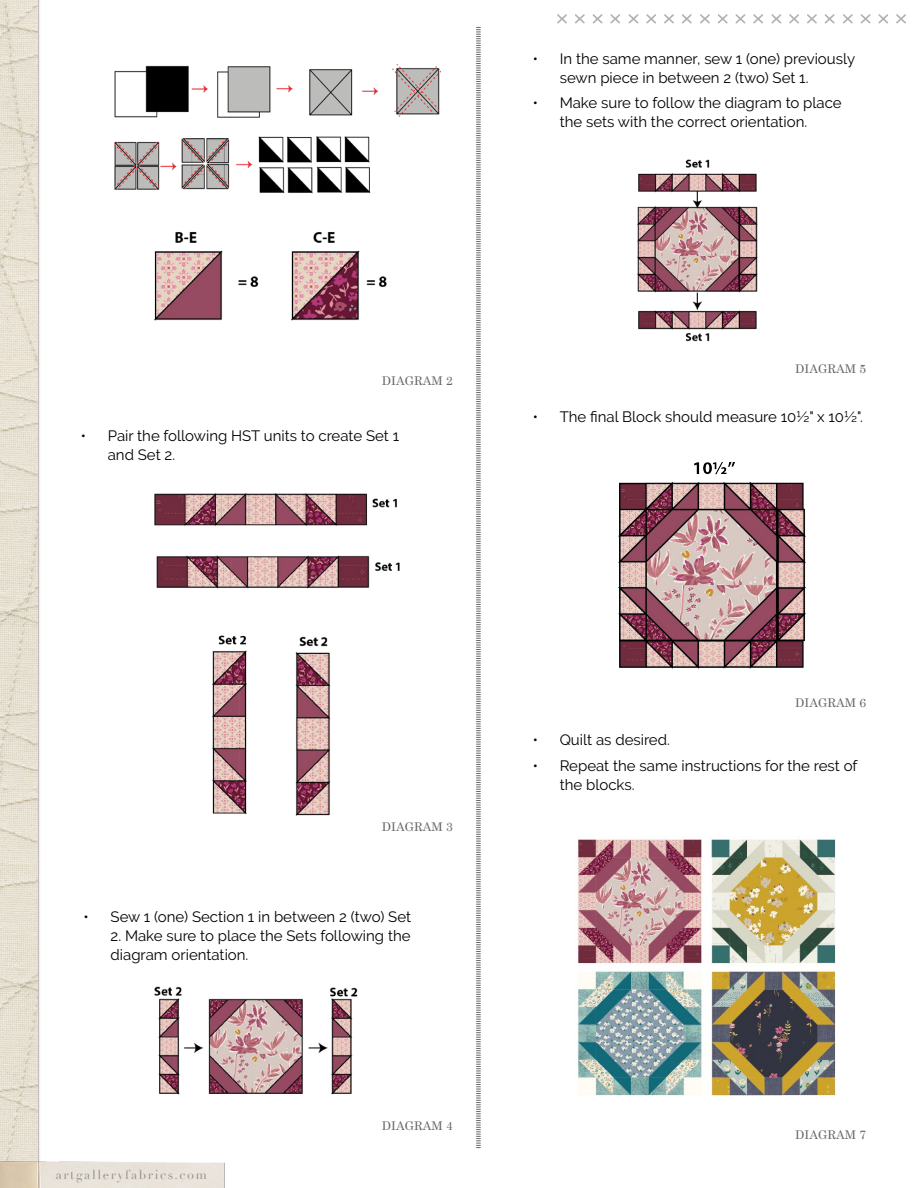
<style>
.page{position:relative;width:918px;height:1188px;background:#fff}
.page>*{position:absolute;margin:0;border:0;box-sizing:border-box;transform-origin:0 0}
.t1{font:15px/18.9px "Raleway";color:#000}
.t2{font:12.75px "Didot";letter-spacing:.125em;color:#939494}
.t3{font:12px "Century Schoolbook";color:#636466}
</style>
<div class="page">
<img style="left:0;top:0;width:40px;height:1154px">
<img style="left:0;top:1154px;width:225px;height:34px">
<svg style="left:557px;top:14px;width:349px;height:10px"></svg>
<svg style="left:476px;top:27px;width:5px;height:1121px"></svg>
<img style="left:114px;top:64px;width:327px;height:130px">
<img style="left:154px;top:232px;width:233px;height:89px">
<img style="left:154px;top:493px;width:246px;height:96px">
<img style="left:212px;top:635px;width:119px;height:181px">
<img style="left:154px;top:986px;width:204px;height:109px">
<img style="left:577px;top:839px;width:259px;height:257px">
<img style="left:637px;top:159px;width:121px;height:183px">
<img style="left:618px;top:462px;width:188px;height:207px">
<p class="t1" style="left:560px;top:49px;width:297px;text-indent:-27px">• In the same manner, sew 1 (one) previously sewn piece in between 2 (two) Set 1.</p>
<p class="t1" style="left:533px;top:94px;width:311px;text-align:center">• Make sure to follow the diagram to place the sets with the correct orientation.</p>
<p class="t3" style="left:382px;top:370px;width:72px">DIAGRAM 2</p>
<p class="t1" style="left:108px;top:426px;width:293px;text-indent:-27px">• Pair the following HST units to create Set 1 and Set 2.</p>
<p class="t3" style="left:795px;top:358px;width:72px">DIAGRAM 5</p>
<p class="t1" style="left:533px;top:407px;width:332px">• The final Block should measure 10½" x 10½".</p>
<p class="t3" style="left:382px;top:816px;width:72px">DIAGRAM 3</p>
<p class="t1" style="left:84px;top:907px;width:329px">• Sew 1 (one) Section 1 in between 2 (two) Set</p>
<p class="t1" style="left:111px;top:926px;width:302px">2. Make sure to place the Sets following the diagram orientation.</p>
<p class="t2" style="left:56px;top:1167px;width:153px">artgalleryfabrics.com</p>
<p class="t3" style="left:382px;top:1116px;width:72px">DIAGRAM 4</p>
<p class="t3" style="left:795px;top:692px;width:72px">DIAGRAM 6</p>
<p class="t1" style="left:533px;top:730px;width:139px">• Quilt as desired.</p>
<p class="t1" style="left:560px;top:756px;width:299px;text-indent:-27px">• Repeat the same instructions for the rest of the blocks.</p>
<p class="t3" style="left:795px;top:1125px;width:72px">DIAGRAM 7</p>
</div>
